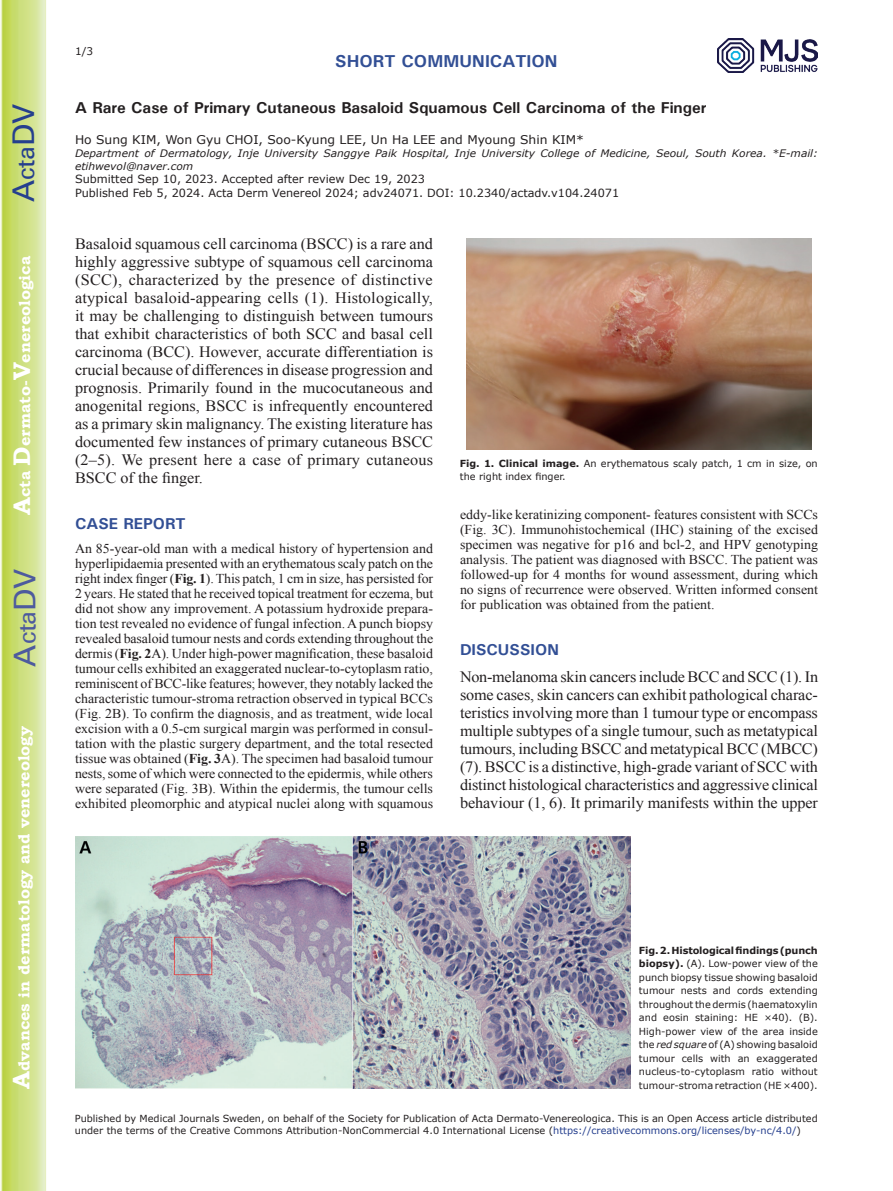
<style>
.page{position:relative;width:893px;height:1191px;background:#fff}
.page>*{position:absolute;margin:0;border:0;box-sizing:border-box;transform-origin:0 0}
.t1{font:30px "Univers";color:#4d5a9e}
.t2{font:30px "Univers";color:#253f8e}
.t3{font:700 17.25px "Univers";color:#324f95}
.t4{font:15.75px/18px "Times New Roman";letter-spacing:-.005em;color:#231f20;text-align:justify}
.t5{font:700 15.75px "Univers";color:#231f20}
.t6{font:700 15.75px "Bookman Old Style";color:#fff}
.t7{font:700 15.75px "Univers";color:#324f95}
.t8{font:13.5px/15px "Times New Roman";color:#231f20;text-align:justify}
.t9{font:12px "Verdana";color:#231f20}
.t10{font:11.25px/13.5px "Verdana";color:#231f20}
.t11{font:10.5px "Verdana";color:#231f20}
.t12{font:italic 10.35px/12.8px "Verdana";color:#231f20}
.t13{font:9.75px/13.5px "Verdana";color:#231f20}
.s1{font-size:24px}
.s2{font-weight:700}
.s3{font-style:italic}
.s4{color:#253f8e}
</style>
<div class="page">
<svg style="left:1px;top:0;width:45px;height:1191px;background:#cfe084"></svg>
<img style="left:717px;top:39px;width:101px;height:33px">
<img style="left:467px;top:238px;width:344px;height:212px">
<img style="left:75px;top:836px;width:555px;height:252px">
<h1 class="t2" style="left:6px;top:202px;width:100px;rotate:-90deg">A<span class="s1">cta</span>DV</h1>
<p class="t6" style="left:15px;top:515px;width:260px;rotate:-90deg"><span class="s1">A</span>cta <span class="s1">D</span>ermato-<span class="s1">V</span>enereologica</p>
<h1 class="t1" style="left:7px;top:666px;width:100px;rotate:-90deg">A<span class="s1">cta</span>DV</h1>
<p class="t6" style="left:15px;top:1088px;width:364px;rotate:-90deg"><span class="s1">A</span>dvances in dermatology and venereology</p>
<p class="t11" style="left:75px;top:44px;width:20px">1/3</p>
<p class="t3" style="left:335px;top:50px;width:224px">SHORT COMMUNICATION</p>
<p class="t5" style="left:75px;top:97px;width:633px">A Rare Case of Primary Cutaneous Basaloid Squamous Cell Carcinoma of the Finger</p>
<p class="t9" style="left:75px;top:132px;width:511px">Ho Sung KIM, Won Gyu CHOI, Soo-Kyung LEE, Un Ha LEE and Myoung Shin KIM*</p>
<p class="t12" style="left:75px;top:147px;width:745px">Department of Dermatology, Inje University Sanggye Paik Hospital, Inje University College of Medicine, Seoul, South Korea. *E-mail: etihwevol@naver.com</p>
<p class="t10" style="left:75px;top:173px;width:546px">Submitted Sep 10, 2023. Accepted after review Dec 19, 2023<br>Published Feb 5, 2024. Acta Derm Venereol 2024; adv24071. DOI: 10.2340/actadv.v104.24071</p>
<p class="t4" style="left:75px;top:234px;width:360px">Basaloid squamous cell carcinoma (BSCC) is a rare and highly aggressive subtype of squamous cell carcinoma (SCC), characterized by the presence of distinctive atypical basaloid-appearing cells (1). Histologically, it may be challenging to distinguish between tumours that exhibit characteristics of both SCC and basal cell carcinoma (BCC). However, accurate differentiation is crucial because of differences in disease progression and prognosis. Primarily found in the mucocutaneous and anogenital regions, BSCC is infrequently encountered as a primary skin malignancy. The existing literature has documented few instances of primary cutaneous BSCC (2–5). We present here a case of primary cutaneous BSCC of the finger.</p>
<p class="t7" style="left:75px;top:513px;width:112px">CASE REPORT</p>
<p class="t8" style="left:75px;top:541px;width:360px">An 85-year-old man with a medical history of hypertension and hyperlipidaemia presented with an erythematous scaly patch on the right index finger (<span class="s2">Fig. 1</span>). This patch, 1 cm in size, has persisted for 2 years. He stated that he received topical treatment for eczema, but did not show any improvement. A potassium hydroxide prepara&shy;tion test revealed no evidence of fungal infection. A punch biopsy revealed basaloid tumour nests and cords extending throughout the dermis (<span class="s2">Fig. 2</span>A). Under high-power magnification, these basaloid tumour cells exhibited an exaggerated nuclear-to-cytoplasm ratio, reminiscent of BCC-like features; however, they notably lacked the characteristic tumour-stroma retraction observed in typical BCCs (Fig. 2B). To confirm the diagnosis, and as treatment, wide local excision with a 0.5-cm surgical margin was performed in consul&shy;tation with the plastic surgery department, and the total resected tissue was obtained (<span class="s2">Fig. 3</span>A). The specimen had basaloid tumour nests, some of which were connected to the epidermis, while others were separated (Fig. 3B). Within the epidermis, the tumour cells exhibited pleomorphic and atypical nuclei along with squamous</p>
<p class="t13" style="left:460px;top:456px;width:359px"><span class="s2">Fig. 1. Clinical image.</span> An erythematous scaly patch, 1 cm in size, on the right index finger.</p>
<p class="t8" style="left:460px;top:507px;width:360px">eddy-like keratinizing component- features consistent with SCCs (Fig. 3C). Immunohistochemical (IHC) staining of the excised specimen was negative for p16 and bcl-2, and HPV genotyping analysis. The patient was diagnosed with BSCC. The patient was followed-up for 4 months for wound assessment, during which no signs of recurrence were observed. Written informed consent for publication was obtained from the patient.</p>
<p class="t7" style="left:460px;top:639px;width:100px">DISCUSSION</p>
<p class="t4" style="left:460px;top:667px;width:360px">Non-melanoma skin cancers include BCC and SCC (1). In some cases, skin cancers can exhibit pathological charac&shy;teristics involving more than 1 tumour type or encompass multiple subtypes of a single tumour, such as metatypical tumours, including BSCC and metatypical BCC (MBCC) (7). BSCC is a distinctive, high-grade variant of SCC with distinct histological characteristics and aggressive clinical behaviour (1, 6). It primarily manifests within the upper</p>
<p class="t13" style="left:639px;top:943px;width:180px;text-align:justify"><span class="s2">Fig. 2. Histological findings (punch biopsy).</span> (A). Low-power view of the punch biopsy tissue showing basaloid tumour nests and cords extending throughout the dermis (haematoxylin and eosin staining: HE ×40). (B).<br>High-power view of the area inside the <span class="s3">red square</span> of (A) showing basaloid tumour cells with an exaggerated nucleus-to-cytoplasm ratio without tumour-stroma retraction (HE ×400).</p>
<p class="t13" style="left:75px;top:1112px;width:744px;line-height:12px">Published by Medical Journals Sweden, on behalf of the Society for Publication of Acta Dermato-Venereologica. This is an Open Access article distributed under the terms of the Creative Commons Attribution-NonCommercial 4.0 International License (<span class="s4">https://creativecommons.org/licenses/by-nc/4.0/</span>)</p>
</div>
